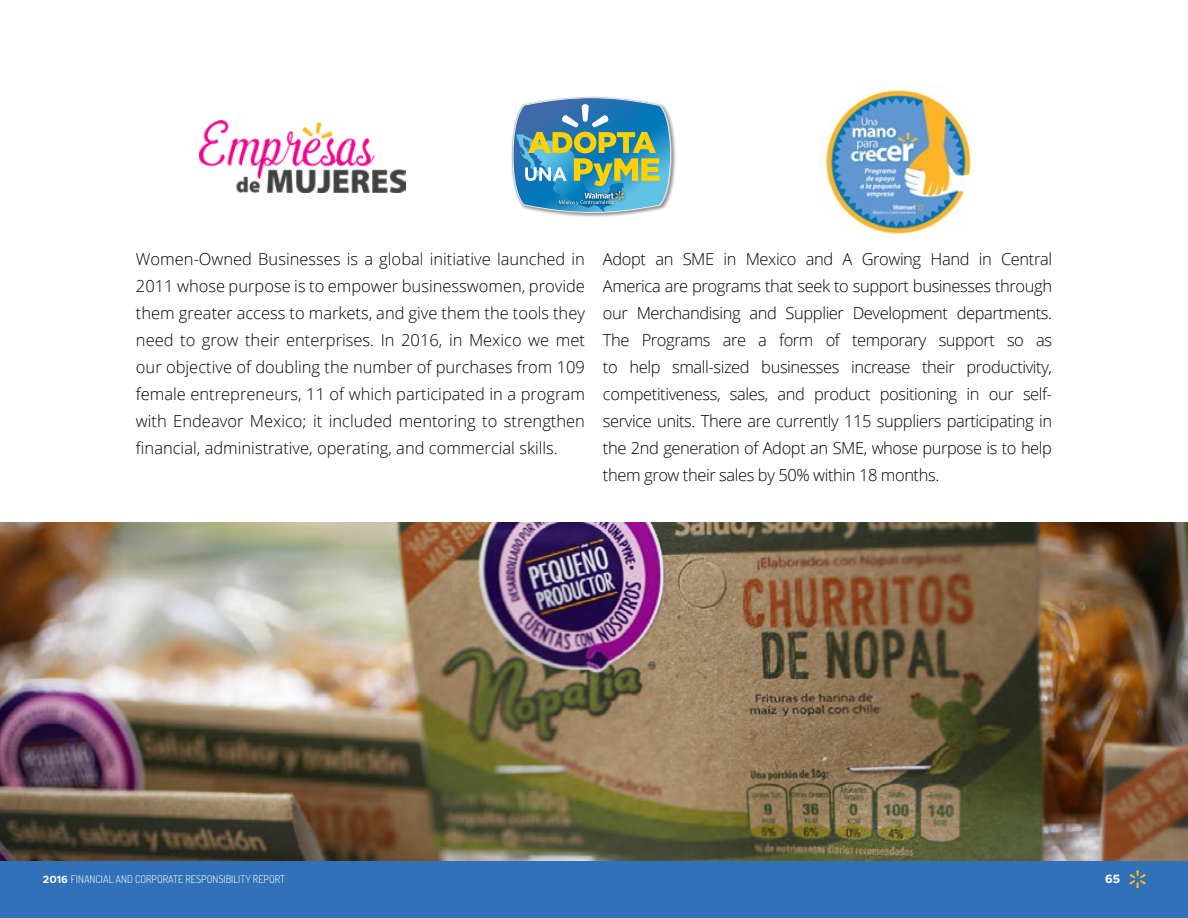
<style>
.page{position:relative;width:1188px;height:918px;background:#fff}
.page>*{position:absolute;margin:0;border:0;box-sizing:border-box;transform-origin:0 0}
.t1{font:300 16.5px/27px "Open Sans";letter-spacing:-.015em;color:#000;text-align:justify}
.t2{font:700 12px "Metropolis";color:#fff}
.t3{font:300 10.5px "Dosis";color:#fff}
.s1{font-family:"Metropolis";font-weight:700}
</style>
<div class="page">
<img style="left:576px;top:134px;width:100px;height:83px">
<svg style="left:511px;top:96px;width:163px;height:120px"></svg>
<img style="left:200px;top:121px;width:205px;height:71px">
<img style="left:824px;top:89px;width:148px;height:146px">
<img style="left:0;top:523px;width:1188px;height:338px">
<div style="left:0;top:861px;width:1188px;height:57px;background:#3071b8"></div>
<svg style="left:1129px;top:870px;width:17px;height:18px"></svg>
<p class="t1" style="left:136px;top:245px;width:451px">Women-Owned Businesses is a global initiative launched in 2011 whose purpose is to empower businesswomen, provide them greater access to markets, and give them the tools they need to grow their enterprises. In 2016, in Mexico we met our objective of doubling the number of purchases from 109 female entrepreneurs, 11 of which participated in a program with Endeavor Mexico; it included mentoring to strengthen financial, administrative, operating, and commercial skills.</p>
<p class="t1" style="left:603px;top:245px;width:451px">Adopt an SME in Mexico and A Growing Hand in Central America are programs that seek to support businesses through our Merchandising and Supplier Development departments.<br>The Programs are a form of temporary support so as to help small-sized businesses increase their productivity, competitiveness, sales, and product positioning in our self&shy;service units. There are currently 115 suppliers participating in the 2nd generation of Adopt an SME, whose purpose is to help them grow their sales by 50% within 18 months.</p>
<p class="t3" style="left:43px;top:873px;width:244px"><span class="s1">2016</span> FINANCIAL AND CORPORATE RESPONSIBILITY REPORT</p>
<p class="t2" style="left:1105px;top:872px;width:17px">65</p>
</div>
